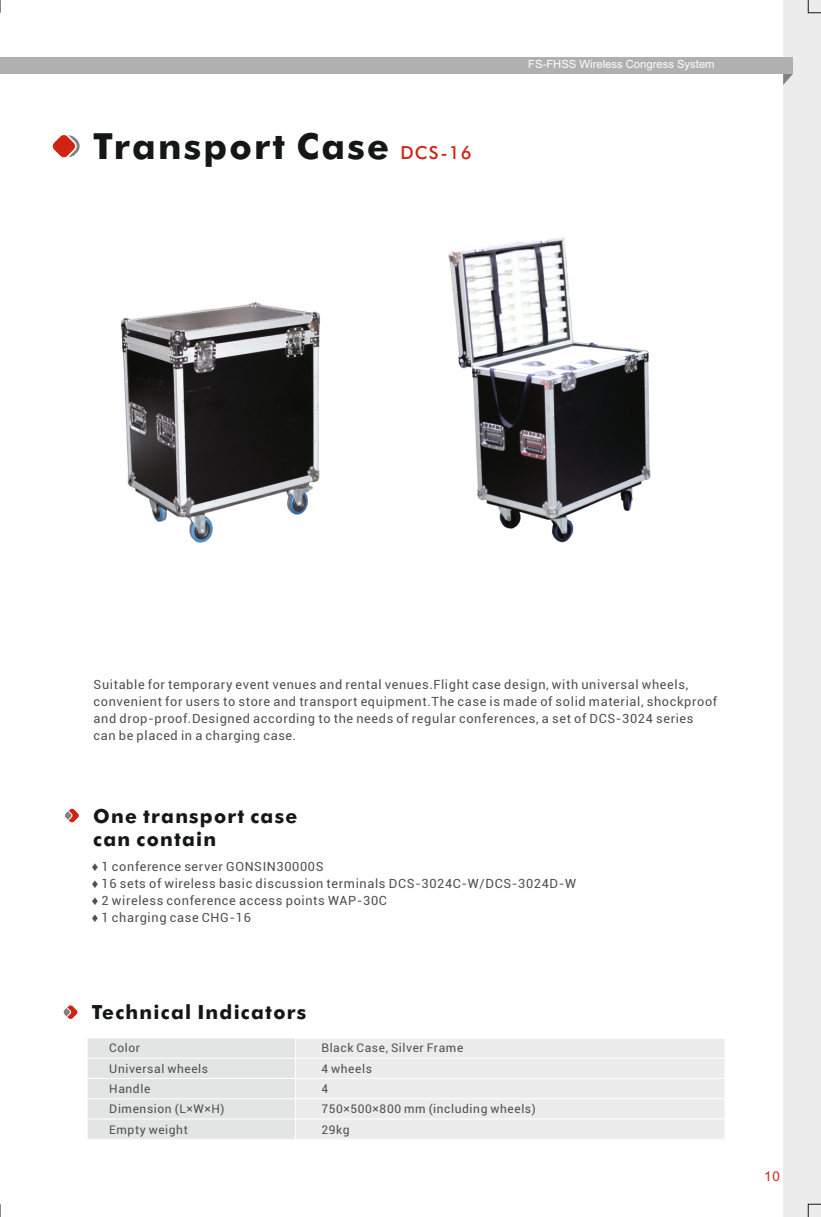
<style>
.page{position:relative;width:821px;height:1217px;background:#fff}
.page>*{position:absolute;margin:0;border:0;box-sizing:border-box;transform-origin:0 0}
.t1{font:700 36px "Futura BT";letter-spacing:.06em;color:#151616}
.t2{font:700 19.5px/23.4px "Futura BT";letter-spacing:.065em;color:#151616}
.t3{font:13.5px "Arial";color:#d02314}
.t4{font:12.75px/16.8px "Roboto";letter-spacing:.05em;color:#4e4e4d}
.t5{font:12px/20.2px "Roboto";letter-spacing:.05em;color:#4e4e4d}
.t6{font:11.25px "Arial";color:#fff}
.s1{font-weight:500;font-size:18px;color:#d02314}
.s2{font-family:"Arial"}
</style>
<div class="page">
<div style="left:87px;top:1037px;width:208px;height:20px;background:#e3e4e4"></div>
<div style="left:295px;top:1037px;width:430px;height:20px;background:#ececec"></div>
<div style="left:87px;top:1057px;width:208px;height:21px;background:#e3e4e4"></div>
<div style="left:295px;top:1057px;width:430px;height:21px;background:#ececec"></div>
<div style="left:87px;top:1078px;width:208px;height:20px;background:#e3e4e4"></div>
<div style="left:295px;top:1078px;width:430px;height:20px;background:#ececec"></div>
<div style="left:87px;top:1098px;width:208px;height:20px;background:#e3e4e4"></div>
<div style="left:295px;top:1098px;width:430px;height:20px;background:#ececec"></div>
<div style="left:87px;top:1118px;width:208px;height:20px;background:#e3e4e4"></div>
<div style="left:295px;top:1118px;width:430px;height:20px;background:#ececec"></div>
<hr style="left:87px;top:1037px;width:1px;height:102px;background:#fff">
<hr style="left:295px;top:1037px;width:1px;height:102px;background:#fff">
<hr style="left:724px;top:1037px;width:1px;height:102px;background:#fff">
<hr style="left:87px;top:1118px;width:638px;height:1px;background:#fff">
<hr style="left:87px;top:1097px;width:638px;height:1px;background:#fff">
<hr style="left:87px;top:1077px;width:638px;height:1px;background:#fff">
<hr style="left:87px;top:1057px;width:638px;height:1px;background:#fff">
<hr style="left:87px;top:1037px;width:638px;height:1px;background:#fff">
<svg style="left:52px;top:135px;width:28px;height:23px"></svg>
<svg style="left:64px;top:1005px;width:14px;height:14px"></svg>
<svg style="left:65px;top:808px;width:14px;height:14px"></svg>
<div style="left:783px;top:0;width:38px;height:1216px;background:#ececec"></div>
<svg style="left:783px;top:73px;width:10px;height:12px"></svg>
<div style="left:0;top:57px;width:793px;height:16px;background:#afb0b0"></div>
<img style="left:120px;top:302px;width:201px;height:241px">
<img style="left:448px;top:237px;width:203px;height:306px">
<svg style="left:0;top:0;width:1px;height:13px"></svg>
<svg style="left:807px;top:0;width:14px;height:14px"></svg>
<svg style="left:807px;top:1203px;width:14px;height:13px"></svg>
<svg style="left:0;top:1204px;width:1px;height:12px"></svg>
<h1 class="t1" style="left:93px;top:132px;width:380px">Transport Case <span class="s1">DCS-16</span></h1>
<p class="t6" style="left:528px;top:60px;width:188px">FS-FHSS Wireless Congress System</p>
<p class="t4" style="left:94px;top:677px;width:625px">Suitable for temporary event venues and rental venues.Flight case design, with universal wheels, convenient for users to store and transport equipment.The case is made of solid material, shockproof and drop-proof.Designed according to the needs of regular conferences, a set of DCS-3024 series can be placed in a charging case.</p>
<h2 class="t2" style="left:93px;top:805px;width:205px">One transport case can contain</h2>
<p class="t4" style="left:92px;top:859px;width:486px"><span class="s2">♦</span> 1 conference server GONSIN30000S<br><span class="s2">♦</span> 16 sets of wireless basic discussion terminals DCS-3024C-W/DCS-3024D-W <span class="s2">♦</span> 2 wireless conference access points WAP-30C<br><span class="s2">♦</span> 1 charging case CHG-16</p>
<h2 class="t2" style="left:92px;top:1002px;width:216px">Technical Indicators</h2>
<p class="t5" style="left:109px;top:1038px;width:117px">Color<br>Universal wheels<br>Handle<br>Dimension (L×W×H)<br>Empty weight</p>
<p class="t5" style="left:321px;top:1038px;width:216px">Black Case, Silver Frame<br>4 wheels<br>4<br>750×500×800 mm (including wheels)<br>29kg</p>
<p class="t3" style="left:764px;top:1170px;width:17px">10</p>
</div>
